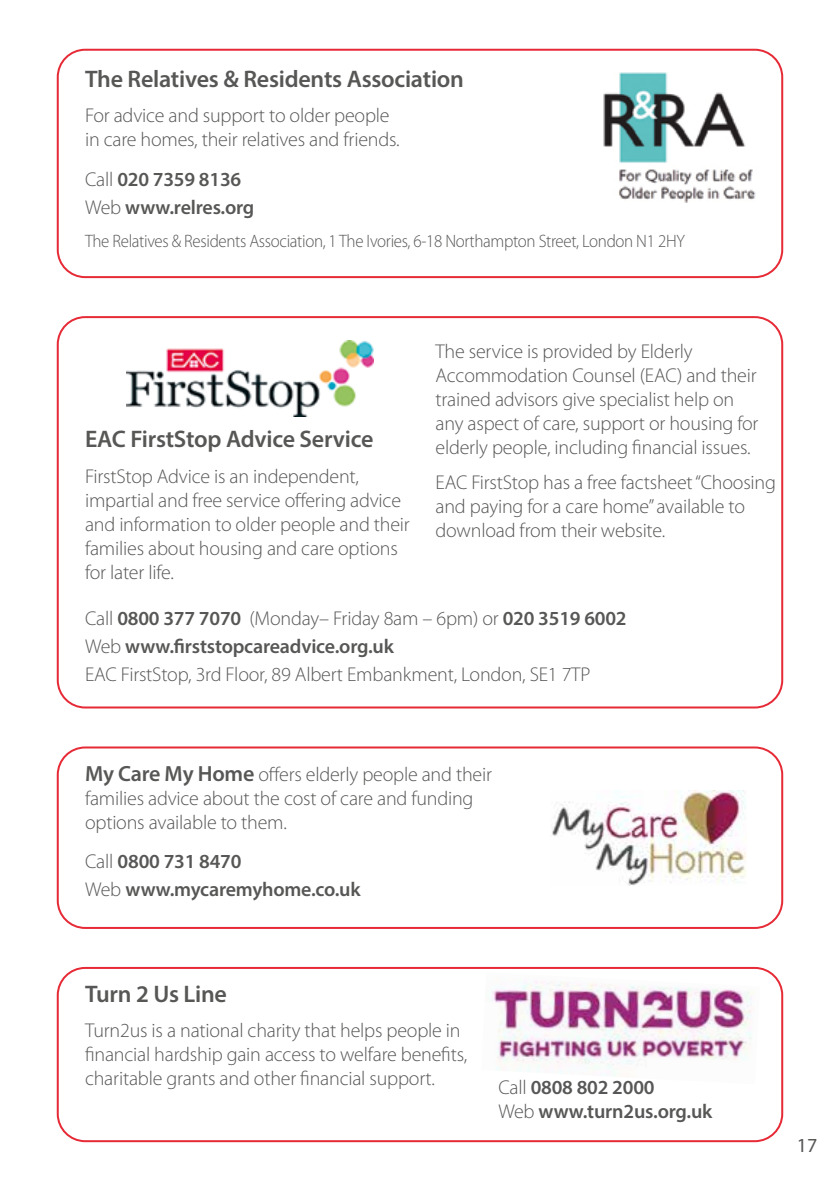
<style>
.page{position:relative;width:840px;height:1191px;background:#fff}
.page>*{position:absolute;margin:0;border:0;box-sizing:border-box;transform-origin:0 0}
.t1{font:600 24px "Myriad Pro";letter-spacing:-.01em;color:#575756}
.t2{font:300 20px/24px "Myriad Pro";letter-spacing:-.01em;color:#575756}
.t3{font:600 20px/28px "Myriad Pro";letter-spacing:-.01em;color:#575756}
.t4{font:20px "Myriad Pro";color:#575756}
.t5{font:300 18px "Myriad Pro";letter-spacing:-.02em;color:#575756;scale:.94 1}
.s1{font-weight:300}
.s2{font-weight:600}
.s3{font-weight:600;font-size:22px}
</style>
<div class="page">
<div style="left:57px;top:49px;width:725px;height:229px;border:2px solid #e62a36;border-radius:27px"></div>
<img style="left:603px;top:72px;width:153px;height:131px">
<div style="left:57px;top:746px;width:725px;height:183px;border:2px solid #e62a36;border-radius:27px"></div>
<img style="left:552px;top:790px;width:194px;height:95px">
<div style="left:57px;top:967px;width:725px;height:175px;border:2px solid #e62a36;border-radius:27px"></div>
<img style="left:490px;top:981px;width:264px;height:95px">
<div style="left:57px;top:316px;width:725px;height:392px;border:2px solid #e62a36;border-radius:27px"></div>
<img style="left:127px;top:340px;width:246px;height:76px">
<p class="t1" style="left:85px;top:63px;width:380px">The Relatives &amp; Residents Association</p>
<p class="t2" style="left:85px;top:103px;width:316px">For advice and support to older people in care homes, their relatives and friends.</p>
<p class="t3" style="left:85px;top:164px;width:171px"><span class="s1">Call</span> 020 7359 8136<br><span class="s1">Web</span> www.relres.org</p>
<p class="t5" style="left:85px;top:230px;width:639px">The Relatives &amp; Residents Association, 1 The Ivories, 6-18 Northampton Street, London N1 2HY</p>
<p class="t1" style="left:85px;top:424px;width:290px">EAC FirstStop Advice Service</p>
<p class="t2" style="left:85px;top:464px;width:326px">FirstStop Advice is an independent, impartial and free service offering advice and information to older people and their families about housing and care options for later life.</p>
<p class="t2" style="left:435px;top:339px;width:324px">The service is provided by Elderly Accommodation Counsel (EAC) and their trained advisors give specialist help on any aspect of care, support or housing for elderly people, including financial issues.</p>
<p class="t2" style="left:435px;top:470px;width:342px">EAC FirstStop has a free factsheet “Choosing and paying for a care home” available to download from their website.</p>
<p class="t2" style="left:85px;top:604px;width:543px;line-height:28px">Call <span class="s2">0800 377 7070</span> (Monday– Friday 8am – 6pm) or <span class="s2">020 3519 6002<br></span>Web <span class="s2">www.firststopcareadvice.org.uk<br></span>EAC FirstStop, 3rd Floor, 89 Albert Embankment, London, SE1 7TP</p>
<p class="t2" style="left:85px;top:761px;width:408px"><span class="s3">My Care My Home</span> offers elderly people and their families advice about the cost of care and funding options available to them.</p>
<p class="t3" style="left:85px;top:846px;width:277px"><span class="s1">Call</span> 0800 731 8470<br><span class="s1">Web</span> www.mycaremyhome.co.uk</p>
<p class="t1" style="left:85px;top:978px;width:143px">Turn 2 Us Line</p>
<p class="t2" style="left:85px;top:1018px;width:383px">Turn2us is a national charity that helps people in financial hardship gain access to welfare benefits, charitable grants and other financial support.</p>
<p class="t3" style="left:498px;top:1074px;width:215px;line-height:24px"><span class="s1">Call</span> 0808 802 2000<br><span class="s1">Web</span> www.turn2us.org.uk</p>
<p class="t4" style="left:796px;top:1133px;width:22px">17</p>
</div>
